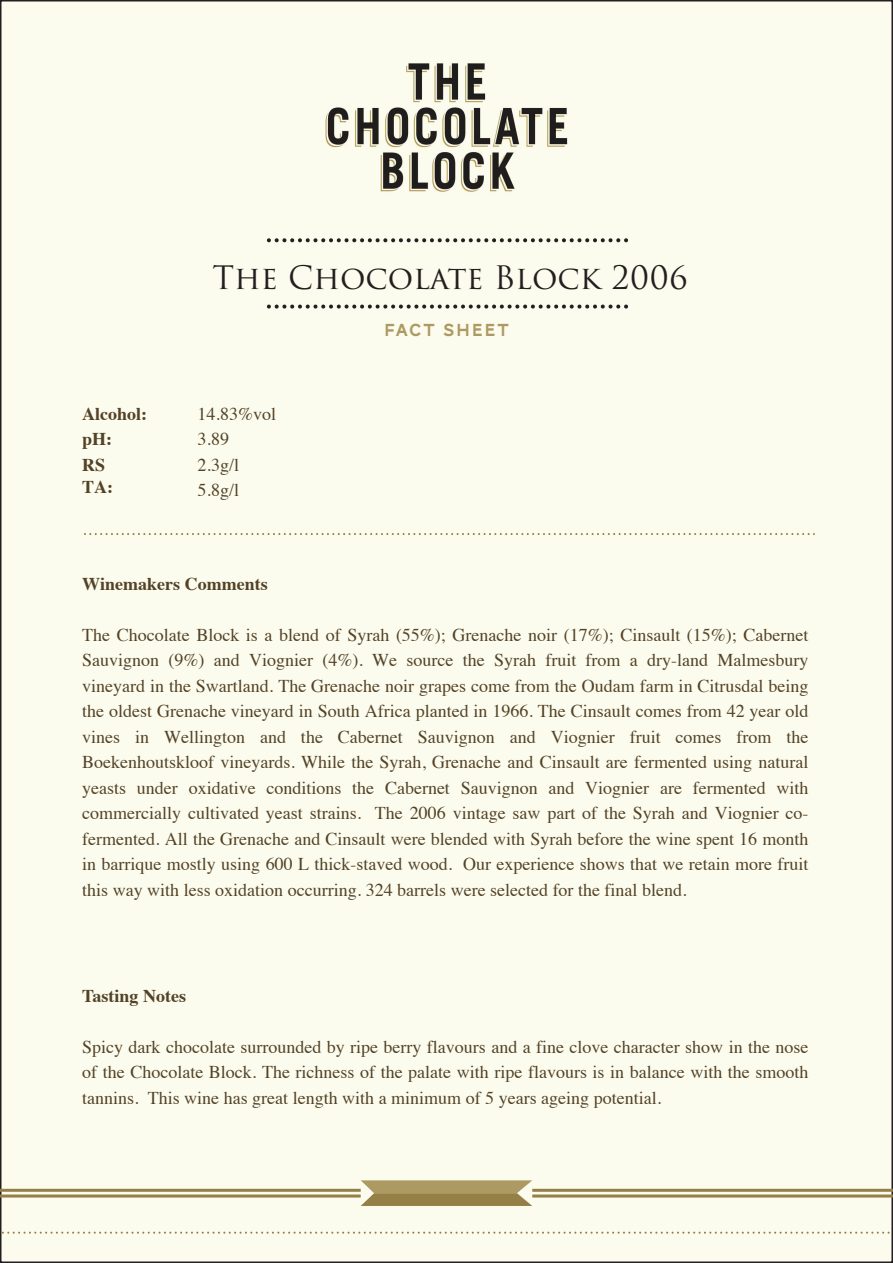
<style>
.page{position:relative;width:893px;height:1263px;background:#fff}
.page>*{position:absolute;margin:0;border:0;box-sizing:border-box;transform-origin:0 0}
.t1{font:31.5px "Trajan Pro 3";color:#231f20}
.t2{font:18px/25.5px "Times";color:#534226;text-align:justify}
.t3{font:700 18px "Times";color:#534226}
.t4{font:18px "AW Conqueror Carved One";letter-spacing:.09em;color:#ad9a62}
</style>
<div class="page">
<div style="left:1px;top:1px;width:891px;height:1261px;background:#fcfcee"></div>
<img style="left:325px;top:63px;width:243px;height:129px">
<hr style="left:0;top:1189px;width:361px;height:3px;background:#947f46">
<hr style="left:0;top:1194px;width:361px;height:3px;background:#947f46">
<hr style="left:532px;top:1189px;width:361px;height:3px;background:#947f46">
<hr style="left:532px;top:1194px;width:361px;height:3px;background:#947f46">
<svg style="left:361px;top:1180px;width:171px;height:26px;background:#a99763"></svg>
<svg style="left:2px;top:1232px;width:888px;height:2px"></svg>
<svg style="left:267px;top:305px;width:361px;height:4px"></svg>
<svg style="left:267px;top:238px;width:361px;height:4px"></svg>
<svg style="left:84px;top:533px;width:731px;height:2px"></svg>
<p class="t3" style="left:82px;top:397px;width:66px">Alcohol:</p>
<p class="t3" style="left:82px;top:422px;width:32px">pH:</p>
<p class="t1" style="left:212px;top:256px;width:477px">The Chocolate Block 2006</p>
<p class="t4" style="left:384px;top:322px;width:126px">FACT SHEET</p>
<p class="t2" style="left:198px;top:400px;width:80px;text-align:left">14.83%vol<br>3.89<br>2.3g/l<br>5.8g/l</p>
<p class="t3" style="left:82px;top:566px;width:187px">Winemakers Comments</p>
<p class="t2" style="left:82px;top:620px;width:728px">The Chocolate Block is a blend of Syrah (55%); Grenache noir (17%); Cinsault (15%); Cabernet Sauvignon (9%) and Viognier (4%). We source the Syrah fruit from a dry-land Malmesbury vineyard in the Swartland. The Grenache noir grapes come from the Oudam farm in Citrusdal being the oldest Grenache vineyard in South Africa planted in 1966. The Cinsault comes from 42 year old vines in Wellington and the Cabernet Sauvignon and Viognier fruit comes from the Boekenhoutskloof vineyards. While the Syrah, Grenache and Cinsault are fermented using natural yeasts under oxidative conditions the Cabernet Sauvignon and Viognier are fermented with commercially cultivated yeast strains. The 2006 vintage saw part of the Syrah and Viognier co&shy;fermented. All the Grenache and Cinsault were blended with Syrah before the wine spent 16 month in barrique mostly using 600 L thick-staved wood. Our experience shows that we retain more fruit this way with less oxidation occurring. 324 barrels were selected for the final blend.</p>
<p class="t3" style="left:82px;top:978px;width:105px">Tasting Notes</p>
<p class="t2" style="left:82px;top:1032px;width:728px">Spicy dark chocolate surrounded by ripe berry flavours and a fine clove character show in the nose of the Chocolate Block. The richness of the palate with ripe flavours is in balance with the smooth tannins. This wine has great length with a minimum of 5 years ageing potential.</p>
</div>
